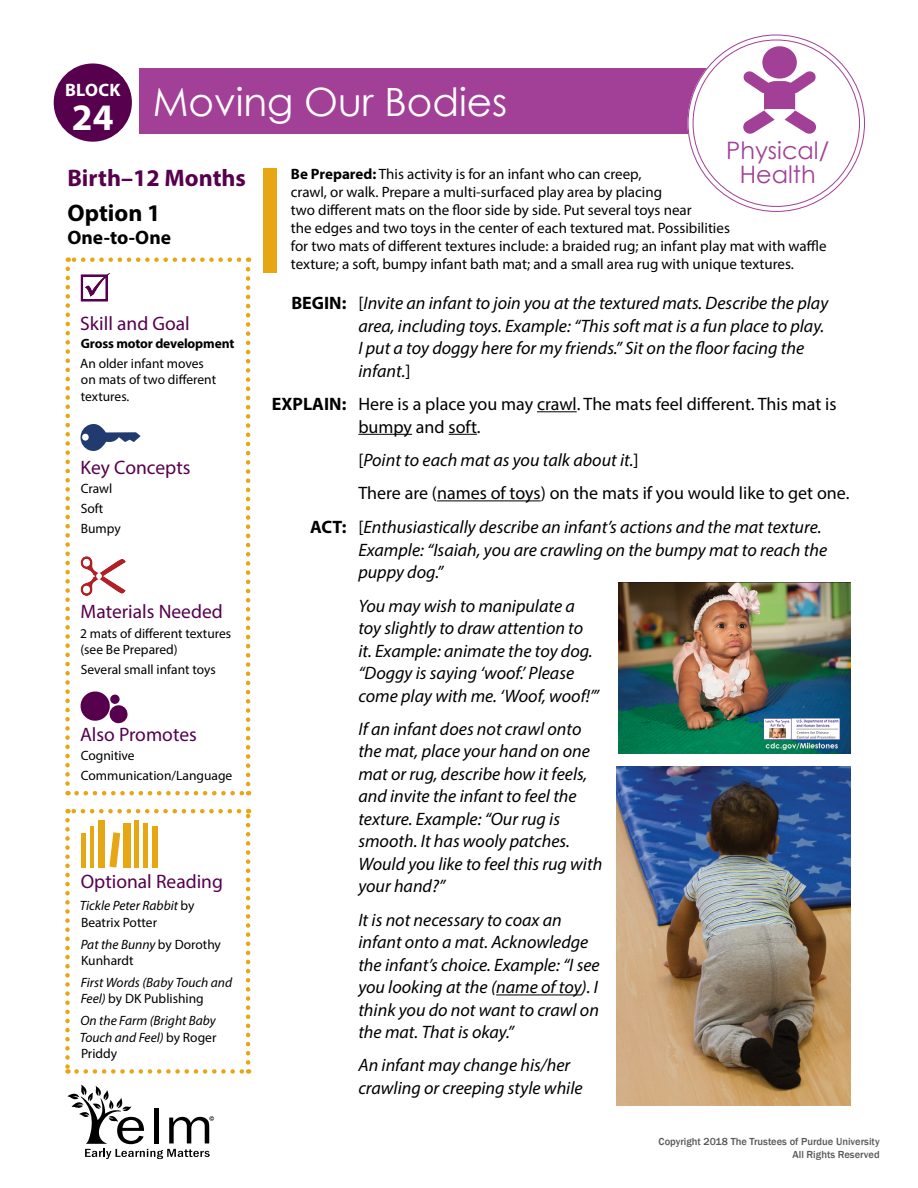
<style>
.page{position:relative;width:918px;height:1188px;background:#fff}
.page>*{position:absolute;margin:0;border:0;box-sizing:border-box;transform-origin:0 0}
._1-02_Lesson_Title{font:39px "Century Gothic";color:#fff}
._1-10_Block_Day{font:700 37.5px "Myriad Pro";color:#fff}
.t1{font:24px/24px "Century Gothic";color:#a23f97;text-align:center}
._1-07_I-T_Age{font:700 24px "Myriad Pro";color:#56004e}
._1-11_I-T_Option_Sub{font:700 24px "Myriad Pro";color:#000}
._2-01_Sidebar_Subhea{font:19.5px "Myriad Pro";color:#56004e}
._1-08_Group_Size{font:700 19.5px "Myriad Pro";color:#000}
._3-03_Lesson_Body_GR{font:italic 18px/22.5px "Myriad Pro";color:#000}
._3-04_Lesson_Body_Bo{font:italic 18px/22.5px "Myriad Pro";color:#000}
._3-04_Lesson_Body_Bo-2{font:18px/22.5px "Myriad Pro";color:#000}
._3-03_Lesson_Body_GR-2{font:18px "Myriad Pro";color:#000}
._1-09_I-T_Block{font:700 18px "Myriad Pro";letter-spacing:.02em;color:#fff}
._3-IT_MISC_Be_Prepar{font:15px/18px "Myriad Pro";color:#000}
._2-07_Shared_Reading{font:italic 13.5px/16.5px "Myriad Pro";color:#000}
._2-05_I-T_Sidebar_Bo{font:13.5px/16.5px "Myriad Pro";color:#000}
._2-02_Learning_Goal{font:13.5px/16.5px "Myriad Pro";color:#000}
._2-07_Shared_Reading-2{font:13.5px/16.5px "Myriad Pro";color:#000}
._2-02a_Skill_Tight{font:700 13.5px "Myriad Pro";letter-spacing:-.01em;color:#000}
._2-08_I-T_Key_Concep{font:13.5px "Myriad Pro";color:#000}
.t2{font:500 10.5px/12.6px "Franklin Gothic";color:#58595b;text-align:right}
.s1{font-style:normal}
.s2{font-style:italic}
.s3{font-weight:700}
.s4{font-weight:700;font-style:normal}
</style>
<div class="page">
<div style="left:140px;top:68px;width:571px;height:66px;background:#a23f97"></div>
<div style="left:54px;top:63px;width:78px;height:79px;background:#56004e;border-radius:50%"></div>
<div style="left:691px;top:37px;width:171px;height:172px;background:#fff;border-radius:50%"></div>
<div style="left:688px;top:34px;width:177px;height:178px;border:6px solid #fff;border-radius:50%"></div>
<svg style="left:743px;top:71px;width:73px;height:63px"></svg>
<div style="left:762px;top:46px;width:35px;height:33px;background:#a23f97;border-radius:50%"></div>
<svg style="left:81px;top:273px;width:29px;height:29px"></svg>
<svg style="left:81px;top:424px;width:60px;height:27px"></svg>
<svg style="left:81px;top:556px;width:45px;height:40px"></svg>
<svg style="left:81px;top:691px;width:47px;height:32px"></svg>
<svg style="left:77px;top:791px;width:172px;height:4px"></svg>
<svg style="left:246px;top:257px;width:4px;height:527px"></svg>
<svg style="left:68px;top:257px;width:171px;height:5px"></svg>
<svg style="left:65px;top:269px;width:5px;height:526px"></svg>
<div style="left:81px;top:833px;width:5px;height:35px;background:#e7a614"></div>
<hr style="left:90px;top:826px;width:3px;height:42px;background:#e7a614">
<hr style="left:135px;top:820px;width:4px;height:48px;background:#e7a614">
<div style="left:98px;top:820px;width:6px;height:48px;background:#e7a614"></div>
<svg style="left:109px;top:832px;width:11px;height:36px"></svg>
<div style="left:152px;top:826px;width:6px;height:42px;background:#e7a614"></div>
<hr style="left:144px;top:823px;width:4px;height:45px;background:#e7a614">
<div style="left:123px;top:823px;width:7px;height:45px;background:#e7a614"></div>
<svg style="left:65px;top:820px;width:5px;height:254px"></svg>
<svg style="left:77px;top:1069px;width:172px;height:5px"></svg>
<svg style="left:246px;top:809px;width:4px;height:253px"></svg>
<svg style="left:67px;top:809px;width:172px;height:4px"></svg>
<div style="left:264px;top:168px;width:13px;height:105px;background:#e7a614"></div>
<hr style="left:537px;top:411px;width:40px;height:1px;background:#000">
<hr style="left:358px;top:434px;width:54px;height:1px;background:#000">
<svg style="left:449px;top:434px;width:28px;height:1px"></svg>
<hr style="left:437px;top:500px;width:104px;height:1px;background:#000">
<img style="left:618px;top:582px;width:232px;height:171px">
<img style="left:617px;top:766px;width:233px;height:340px">
<hr style="left:496px;top:994px;width:86px;height:1px;background:#000">
<svg style="left:68px;top:1085px;width:146px;height:74px"></svg>
<p class="_1-09_I-T_Block" style="left:65px;top:78px;width:57px">BLOCK</p>
<p class="_1-10_Block_Day" style="left:72px;top:93px;width:43px">24</p>
<h1 class="_1-02_Lesson_Title" style="left:153px;top:75px;width:356px">Moving Our Bodies</h1>
<h1 class="_1-07_I-T_Age" style="left:68px;top:162px;width:180px">Birth–12 Months</h1>
<p class="_1-11_I-T_Option_Sub" style="left:68px;top:198px;width:95px">Option 1</p>
<h2 class="_1-08_Group_Size" style="left:68px;top:225px;width:105px">One-to-One</h2>
<p class="_2-01_Sidebar_Subhea" style="left:80px;top:311px;width:111px">Skill and Goal</p>
<p class="_2-02a_Skill_Tight" style="left:81px;top:335px;width:155px">Gross motor development</p>
<p class="_2-02_Learning_Goal" style="left:80px;top:355px;width:138px">An older infant moves on mats of two different textures.</p>
<p class="_2-01_Sidebar_Subhea" style="left:81px;top:455px;width:111px">Key Concepts</p>
<p class="_2-08_I-T_Key_Concep" style="left:81px;top:480px;width:33px">Crawl</p>
<p class="_2-08_I-T_Key_Concep" style="left:81px;top:500px;width:24px">Soft</p>
<p class="_2-08_I-T_Key_Concep" style="left:81px;top:520px;width:41px">Bumpy</p>
<p class="_2-01_Sidebar_Subhea" style="left:81px;top:599px;width:144px">Materials Needed</p>
<p class="_2-05_I-T_Sidebar_Bo" style="left:80px;top:625px;width:153px">2 mats of different textures (see Be Prepared)</p>
<p class="_2-05_I-T_Sidebar_Bo" style="left:81px;top:661px;width:137px">Several small infant toys</p>
<p class="_2-01_Sidebar_Subhea" style="left:80px;top:722px;width:118px">Also Promotes</p>
<p class="_2-05_I-T_Sidebar_Bo" style="left:81px;top:747px;width:55px">Cognitive</p>
<p class="_2-05_I-T_Sidebar_Bo" style="left:81px;top:767px;width:153px">Communication/Language</p>
<p class="_2-01_Sidebar_Subhea" style="left:81px;top:870px;width:144px">Optional Reading</p>
<p class="_2-07_Shared_Reading" style="left:80px;top:897px;width:116px">Tickle Peter Rabbit <span class="s1">by<br>Beatrix Potter</span></p>
<p class="_2-07_Shared_Reading-2" style="left:81px;top:936px;width:142px"><span class="s2">Pat the Bunny</span> by Dorothy<br>Kunhardt</p>
<p class="_2-07_Shared_Reading" style="left:81px;top:974px;width:153px">First Words (Baby Touch and<br>Feel) <span class="s1">by DK Publishing</span></p>
<p class="_2-07_Shared_Reading" style="left:80px;top:1012px;width:138px;text-align:justify">On the Farm (Bright Baby Touch and Feel) <span class="s1">by Roger Priddy</span></p>
<p class="t1" style="left:726px;top:138px;width:105px">Physical/<br>Health</p>
<p class="_3-IT_MISC_Be_Prepar" style="left:291px;top:165px;width:537px"><span class="s3">Be Prepared:</span> This activity is for an infant who can creep,<br>crawl, or walk. Prepare a multi-surfaced play area by placing<br>two different mats on the floor side by side. Put several toys near<br>the edges and two toys in the center of each textured mat. Possibilities<br>for two mats of different textures include: a braided rug; an infant play mat with waffle texture; a soft, bumpy infant bath mat; and a small area rug with unique textures.</p>
<p class="_3-04_Lesson_Body_Bo" style="left:358px;top:292px;width:471px;text-indent:-67px"><span class="s4">BEGIN:</span> <span class="s1">[</span>Invite an infant to join you at the textured mats. Describe the play area, including toys. Example: “This soft mat is a fun place to play.<br>I put a toy doggy here for my friends.” Sit on the floor facing the infant.<span class="s1">]</span></p>
<p class="_3-04_Lesson_Body_Bo-2" style="left:358px;top:392px;width:480px;text-indent:-86px"><span class="s3">EXPLAIN:</span> Here is a place you may crawl. The mats feel different. This mat is bumpy and soft.</p>
<p class="_3-03_Lesson_Body_GR" style="left:358px;top:448px;width:282px"><span class="s1">[</span>Point to each mat as you talk about it.<span class="s1">]</span></p>
<p class="_3-03_Lesson_Body_GR-2" style="left:358px;top:482px;width:493px">There are (names of toys) on the mats if you would like to get one.</p>
<p class="_3-04_Lesson_Body_Bo" style="left:358px;top:516px;width:470px;text-indent:-48px"><span class="s4">ACT:</span> <span class="s1">[</span>Enthusiastically describe an infant’s actions and the mat texture.<br>Example: “Isaiah, you are crawling on the bumpy mat to reach the puppy dog.”</p>
<p class="_3-03_Lesson_Body_GR" style="left:358px;top:594px;width:242px">You may wish to manipulate a toy slightly to draw attention to it. Example: animate the toy dog. “Doggy is saying ‘woof.’ Please come play with me. ‘Woof, woof!’”</p>
<p class="_3-03_Lesson_Body_GR" style="left:358px;top:717px;width:245px">If an infant does not crawl onto the mat, place your hand on one mat or rug, describe how it feels, and invite the infant to feel the texture. Example: “Our rug is smooth. It has wooly patches.<br>Would you like to feel this rug with your hand?”</p>
<p class="_3-03_Lesson_Body_GR" style="left:358px;top:908px;width:243px">It is not necessary to coax an infant onto a mat. Acknowledge the infant’s choice. Example: “I see you looking at the (name of toy). I think you do not want to crawl on the mat. That is okay.”</p>
<p class="_3-03_Lesson_Body_GR" style="left:358px;top:1054px;width:226px">An infant may change his/her crawling or creeping style while</p>
<p class="t2" style="left:659px;top:1136px;width:223px">Copyright 2018 The Trustees of Purdue University<br>All Rights Reserved</p>
</div>
